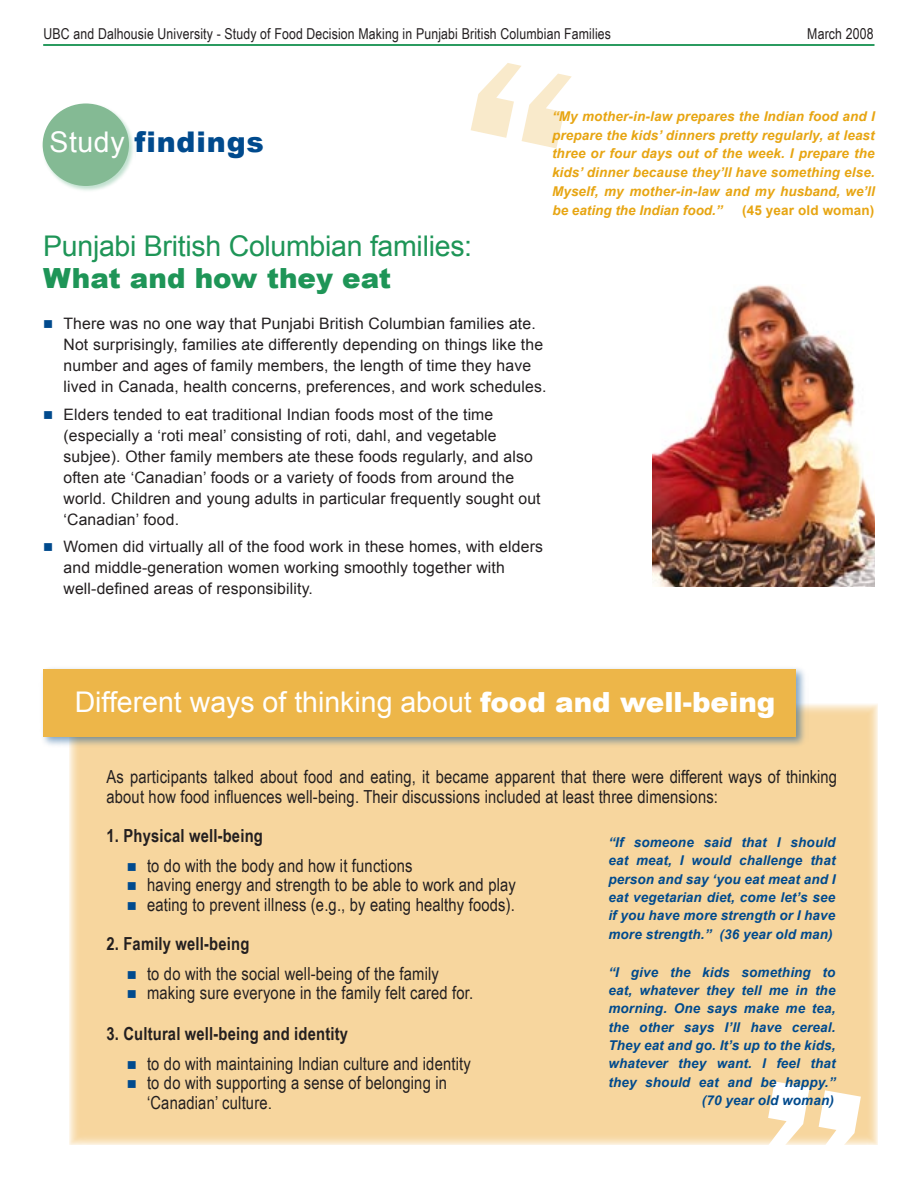
<style>
.page{position:relative;width:918px;height:1188px;background:#fff}
.page>*{position:absolute;margin:0;border:0;box-sizing:border-box;transform-origin:0 0}
.Main_Text{font:28.5px "Arial";color:#fff}
.Main_Text-2{font:28.5px "Arial";letter-spacing:-.01em;color:#1e9557}
.Main_Text-3{font:900 28.5px "Arial";letter-spacing:.03em;color:#004a8d}
.Main_Text-4{font:900 27.75px "Arial";color:#1e9557}
.Column_Bullet{font:18px/19.5px "Arial Narrow";letter-spacing:.01em;color:#231f20}
.Main_Text-5{font:18px/19.5px "Arial Narrow";letter-spacing:.01em;color:#231f20}
.Main_Text-6{font:700 18px "Arial Narrow";letter-spacing:.01em;color:#231f20}
.Column_Bullet-2{font:15.75px/21px "Arial";letter-spacing:.01em;color:#231f20}
.t1{font:15px "Arial Narrow";letter-spacing:.01em;color:#231f20}
.Main_Text-7{font:italic 700 13.5px/18.5px "Arial";letter-spacing:.01em;color:#004a8d;text-align:justify}
.Main_Text-8{font:italic 700 13.5px/18.8px "Arial";color:#e7a512;text-align:justify}
.Main_Text-9{font:700 13.5px "Arial";letter-spacing:.01em;color:#e7a512}
.s1{font-weight:400;color:#fff}
.s2{color:#004a8d}
.s3{font-weight:900;font-size:27.75px}
.s4{font-family:"Arial";font-size:15.75px}
</style>
<div class="page">
<hr style="left:43px;top:44px;width:831px;height:2px;background:#1e9557">
<div style="left:69px;top:704px;width:809px;height:441px;background:#f7d69e"></div>
<div style="left:40px;top:101px;width:95px;height:92px;background:#00843d;opacity:.25"></div>
<div style="left:43px;top:104px;width:86px;height:82px;background:#84ba94;border-radius:50%"></div>
<div style="left:38px;top:664px;width:771px;height:84px;background:#004a8d;opacity:.5"></div>
<div style="left:44px;top:669px;width:752px;height:67px;background:#edb649"></div>
<img style="left:653px;top:285px;width:222px;height:302px">
<svg style="left:761px;top:1138px;width:100px;height:7px"></svg>
<p class="t1" style="left:44px;top:26px;width:569px">UBC and Dalhousie University - Study of Food Decision Making in Punjabi British Columbian Families</p>
<p class="t1" style="left:807px;top:26px;width:68px">March 2008</p>
<p class="Main_Text-3" style="left:50px;top:121px;width:216px"><span class="s1">Study</span> findings</p>
<p class="Main_Text-8" style="left:552px;top:107px;width:324px">“My mother-in-law prepares the Indian food and I prepare the kids’ dinners pretty regularly, at least three or four days out of the week. I prepare the kids’ dinner because they’ll have something else.<br>Myself, my mother-in-law and my husband, we’ll be eating the Indian food.”</p>
<p class="Main_Text-9" style="left:742px;top:201px;width:134px">(45 year old woman)</p>
<p class="Main_Text-2" style="left:43px;top:228px;width:431px">Punjabi British Columbian families:</p>
<p class="Main_Text-4" style="left:43px;top:258px;width:349px">What and how they eat</p>
<p class="Column_Bullet-2" style="left:64px;top:313px;width:484px;text-indent:-20px"><span class="s2">■</span> There was no one way that Punjabi British Columbian families ate.<br>Not surprisingly, families ate differently depending on things like the number and ages of family members, the length of time they have lived in Canada, health concerns, preferences, and work schedules.</p>
<p class="Column_Bullet-2" style="left:64px;top:404px;width:479px;text-indent:-20px"><span class="s2">■</span> Elders tended to eat traditional Indian foods most of the time (especially a ‘roti meal’ consisting of roti, dahl, and vegetable subjee). Other family members ate these foods regularly, and also often ate ‘Canadian’ foods or a variety of foods from around the world. Children and young adults in particular frequently sought out ‘Canadian’ food.</p>
<p class="Column_Bullet-2" style="left:64px;top:537px;width:481px;text-indent:-20px"><span class="s2">■</span> Women did virtually all of the food work in these homes, with elders and middle-generation women working smoothly together with well-defined areas of responsibility.</p>
<p class="Main_Text" style="left:75px;top:683px;width:702px">Different ways of thinking about <span class="s3">food and well-being</span></p>
<p class="Main_Text-5" style="left:106px;top:767px;width:732px">As participants talked about food and eating, it became apparent that there were different ways of thinking about how food influences well-being. Their discussions included at least three dimensions:</p>
<p class="Main_Text-6" style="left:106px;top:822px;width:158px">1. Physical well-being</p>
<p class="Column_Bullet" style="left:127px;top:855px;width:287px"><span class="s2">■</span> to do with the body and how it functions</p>
<p class="Column_Bullet" style="left:127px;top:875px;width:391px"><span class="s2">■</span> having energy and strength to be able to work and play</p>
<p class="Column_Bullet" style="left:127px;top:894px;width:390px"><span class="s2">■</span> eating to prevent illness (e.g., by eating healthy foods).</p>
<p class="Main_Text-6" style="left:106px;top:930px;width:144px">2. Family well-being</p>
<p class="Column_Bullet" style="left:127px;top:963px;width:314px"><span class="s2">■</span> to do with the social well-being of the family</p>
<p class="Column_Bullet" style="left:127px;top:983px;width:348px"><span class="s2">■</span> making sure everyone in the family felt cared for.</p>
<p class="Main_Text-6" style="left:106px;top:1020px;width:243px">3. Cultural well-being and identity</p>
<p class="Column_Bullet" style="left:127px;top:1053px;width:346px"><span class="s2">■</span> to do with maintaining Indian culture and identity</p>
<p class="Column_Bullet" style="left:147px;top:1073px;width:302px;text-indent:-20px"><span class="s2">■</span> to do with supporting a sense of belonging in ‘Canadian’ culture<span class="s4">.</span></p>
<p class="Main_Text-7" style="left:608px;top:833px;width:229px">“If someone said that I should eat meat, I would challenge that person and say ‘you eat meat and I eat vegetarian diet, come let’s see if you have more strength or I have more strength.” (36 year old man)</p>
<p class="Main_Text-7" style="left:608px;top:963px;width:229px;text-align:right">“I give the kids something to eat, whatever they tell me in the morning. One says make me tea, the other says I’ll have cereal.<br>They eat and go. It’s up to the kids, whatever they want. I feel that they should eat and be happy.” (70 year old woman)</p>
</div>
